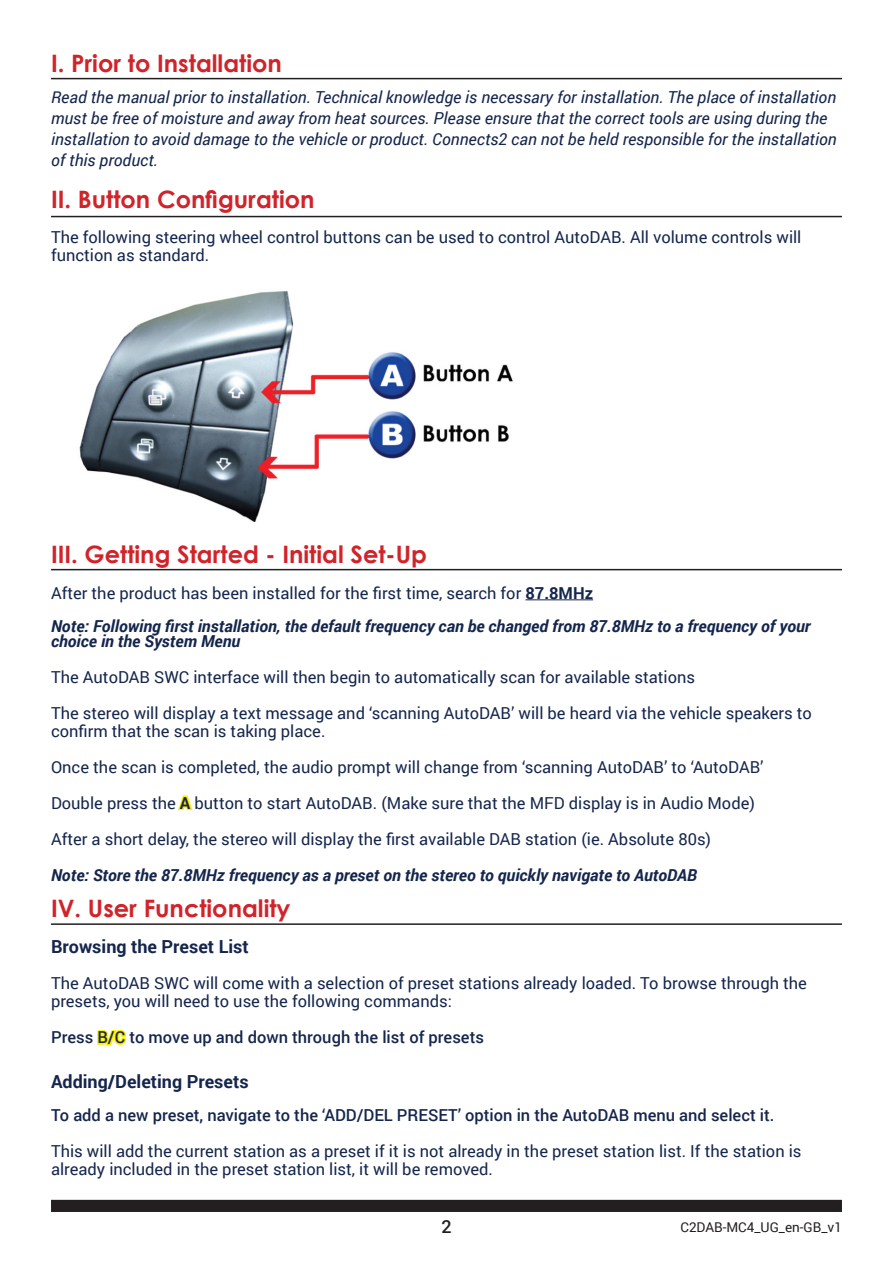
<style>
.page{position:relative;width:893px;height:1263px;background:#fff}
.page>*{position:absolute;margin:0;border:0;box-sizing:border-box;transform-origin:0 0}
.t1{font:700 24px "Century Gothic";color:#d1232a}
.t2{font:700 18px "Roboto";color:#15264d}
.t3{font:500 18px "Roboto";color:#231f20}
.t4{font:16.5px/18px "Roboto";color:#15264d}
.t5{font:italic 16.5px/21px "Roboto";color:#15264d}
.t6{font:italic 700 16.5px/15px "Roboto";color:#15264d}
.t7{font:500 16.5px "Roboto";color:#15264d}
.t8{font:13.5px "Roboto";color:#231f20}
.s1{font-weight:700}
</style>
<div class="page">
<div style="left:53px;top:1201px;width:787px;height:9px;background:#231f20"></div>
<div style="left:51px;top:1200px;width:791px;height:12px;border:3px solid #231f20"></div>
<hr style="left:51px;top:78px;width:791px;height:1px;background:#231f20">
<hr style="left:525px;top:599px;width:68px;height:1px;background:#15264d">
<svg style="left:178px;top:795px;width:15px;height:16px"></svg>
<hr style="left:51px;top:569px;width:791px;height:1px;background:#231f20">
<hr style="left:51px;top:216px;width:791px;height:1px;background:#231f20">
<svg style="left:97px;top:1029px;width:30px;height:17px"></svg>
<hr style="left:51px;top:923px;width:791px;height:2px;background:#231f20">
<img style="left:79px;top:291px;width:434px;height:230px">
<p class="t1" style="left:51px;top:45px;width:232px">I. Prior to Installation</p>
<p class="t5" style="left:51px;top:86px;width:787px">Read the manual prior to installation. Technical knowledge is necessary for installation. The place of installation must be free of moisture and away from heat sources. Please ensure that the correct tools are using during the installation to avoid damage to the vehicle or product. Connects2 can not be held responsible for the installation of this product.</p>
<p class="t1" style="left:51px;top:181px;width:265px">II. Button Configuration</p>
<p class="t4" style="left:51px;top:227px;width:752px">The following steering wheel control buttons can be used to control AutoDAB. All volume controls will function as standard.</p>
<p class="t1" style="left:51px;top:536px;width:377px">III. Getting Started - Initial Set-Up</p>
<p class="t4" style="left:51px;top:583px;width:544px">After the product has been installed for the first time, search for <span class="s1">87.8MHz</span></p>
<p class="t6" style="left:51px;top:618px;width:761px">Note: Following first installation, the default frequency can be changed from 87.8MHz to a frequency of your choice in the System Menu</p>
<p class="t4" style="left:51px;top:667px;width:646px">The AutoDAB SWC interface will then begin to automatically scan for available stations</p>
<p class="t4" style="left:51px;top:703px;width:762px">The stereo will display a text message and ‘scanning AutoDAB’ will be heard via the vehicle speakers to confirm that the scan is taking place.</p>
<p class="t4" style="left:51px;top:757px;width:714px">Once the scan is completed, the audio prompt will change from ‘scanning AutoDAB’ to ‘AutoDAB’</p>
<p class="t4" style="left:51px;top:793px;width:705px">Double press the <span class="s1">A</span> button to start AutoDAB. (Make sure that the MFD display is in Audio Mode)</p>
<p class="t4" style="left:51px;top:829px;width:662px">After a short delay, the stereo will display the first available DAB station (ie. Absolute 80s)</p>
<p class="t6" style="left:51px;top:867px;width:647px">Note: Store the 87.8MHz frequency as a preset on the stereo to quickly navigate to AutoDAB</p>
<p class="t1" style="left:51px;top:890px;width:241px">IV. User Functionality</p>
<p class="t2" style="left:51px;top:934px;width:199px">Browsing the Preset List</p>
<p class="t4" style="left:51px;top:974px;width:757px">The AutoDAB SWC will come with a selection of preset stations already loaded. To browse through the presets, you will need to use the following commands:</p>
<p class="t7" style="left:51px;top:1026px;width:434px">Press B/C to move up and down through the list of presets</p>
<p class="t2" style="left:51px;top:1069px;width:199px">Adding/Deleting Presets</p>
<p class="t7" style="left:51px;top:1104px;width:725px">To add a new preset, navigate to the ‘ADD/DEL PRESET’ option in the AutoDAB menu and select it.</p>
<p class="t4" style="left:51px;top:1142px;width:752px">This will add the current station as a preset if it is not already in the preset station list. If the station is already included in the preset station list, it will be removed.</p>
<p class="t3" style="left:441px;top:1214px;width:12px">2</p>
<p class="t8" style="left:680px;top:1218px;width:163px">C2DAB-MC4_UG_en-GB_v1</p>
</div>
